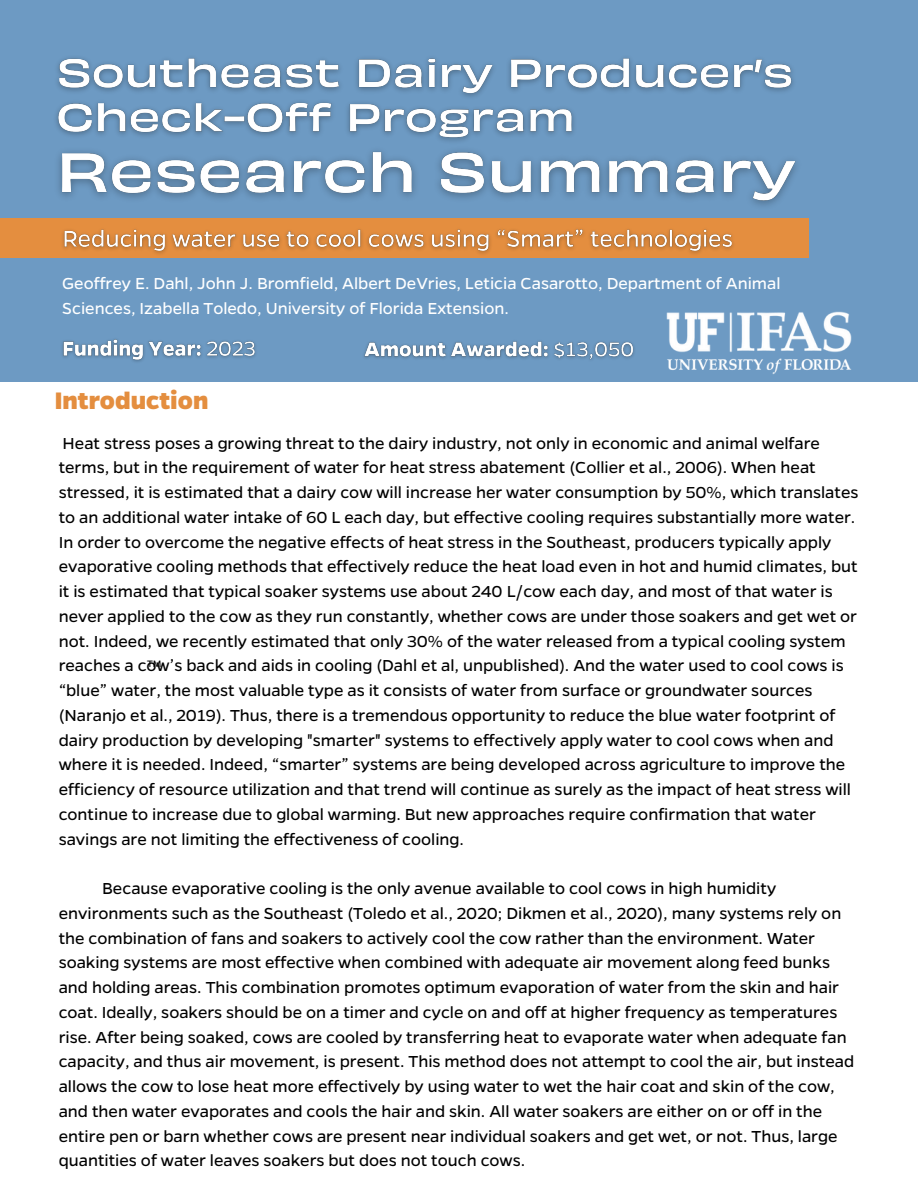
<style>
.page{position:relative;width:918px;height:1188px;background:#fff}
.page>*{position:absolute;margin:0;border:0;box-sizing:border-box;transform-origin:0 0}
.t1{font:800 27px "Gentona";color:#e48e3f}
.t2{font:18px/24.8px "Gentona";color:#000}
.t3{font:18px/24.8px "Gentona";color:#fff}
.t4{font:10.5px "Gentona";color:#000}
</style>
<div class="page">
<div style="left:0;top:0;width:918px;height:381px;background:#6d9ac3"></div>
<img style="left:666px;top:311px;width:186px;height:64px">
<div style="left:0;top:219px;width:808px;height:39px;background:#e48e3f"></div>
<img style="left:62px;top:229px;width:671px;height:25px">
<img style="left:57px;top:58px;width:736px;height:34px">
<img style="left:56px;top:84px;width:526px;height:43px">
<img style="left:58px;top:127px;width:738px;height:79px">
<img style="left:62px;top:339px;width:194px;height:23px">
<img style="left:364px;top:341px;width:270px;height:19px">
<h6 class="t3" style="left:62px;top:270px;width:720px">Geoffrey E. Dahl, John J. Bromfield, Albert DeVries, Leticia Casarotto, Department of Animal<br>Sciences, Izabella Toledo, University of Florida Extension.</h6>
<p class="t1" style="left:55px;top:383px;width:155px">Introduction</p>
<h3 class="t2" style="left:59px;top:430px;width:801px">Heat stress poses a growing threat to the dairy industry, not only in economic and animal welfare terms, but in the requirement of water for heat stress abatement (Collier et al., 2006). When heat stressed, it is estimated that a dairy cow will increase her water consumption by 50%, which translates to an additional water intake of 60 L each day, but effective cooling requires substantially more water.<br>In order to overcome the negative effects of heat stress in the Southeast, producers typically apply evaporative cooling methods that effectively reduce the heat load even in hot and humid climates, but it is estimated that typical soaker systems use about 240 L/cow each day, and most of that water is never applied to the cow as they run constantly, whether cows are under those soakers and get wet or not. Indeed, we recently estimated that only 30% of the water released from a typical cooling system reaches a cow’s back and aids in cooling (Dahl et al, unpublished). And the water used to cool cows is “blue” water, the most valuable type as it consists of water from surface or groundwater sources (Naranjo et al., 2019). Thus, there is a tremendous opportunity to reduce the blue water footprint of dairy production by developing "smarter" systems to effectively apply water to cool cows when and where it is needed. Indeed, “smarter” systems are being developed across agriculture to improve the efficiency of resource utilization and that trend will continue as surely as the impact of heat stress will continue to increase due to global warming. But new approaches require confirmation that water savings are not limiting the effectiveness of cooling.</h3>
<h6 class="t2" style="left:59px;top:875px;width:797px;text-indent:44px">Because evaporative cooling is the only avenue available to cool cows in high humidity environments such as the Southeast (Toledo et al., 2020; Dikmen et al., 2020), many systems rely on the combination of fans and soakers to actively cool the cow rather than the environment. Water soaking systems are most effective when combined with adequate air movement along feed bunks and holding areas. This combination promotes optimum evaporation of water from the skin and hair coat. Ideally, soakers should be on a timer and cycle on and off at higher frequency as temperatures rise. After being soaked, cows are cooled by transferring heat to evaporate water when adequate fan capacity, and thus air movement, is present. This method does not attempt to cool the air, but instead allows the cow to lose heat more effectively by using water to wet the hair coat and skin of the cow, and then water evaporates and cools the hair and skin. All water soakers are either on or off in the entire pen or barn whether cows are present near individual soakers and get wet, or not. Thus, large quantities of water leaves soakers but does not touch cows.</h6>
<h6 class="t4" style="left:147px;top:657px;width:16px">TM</h6>
</div>
